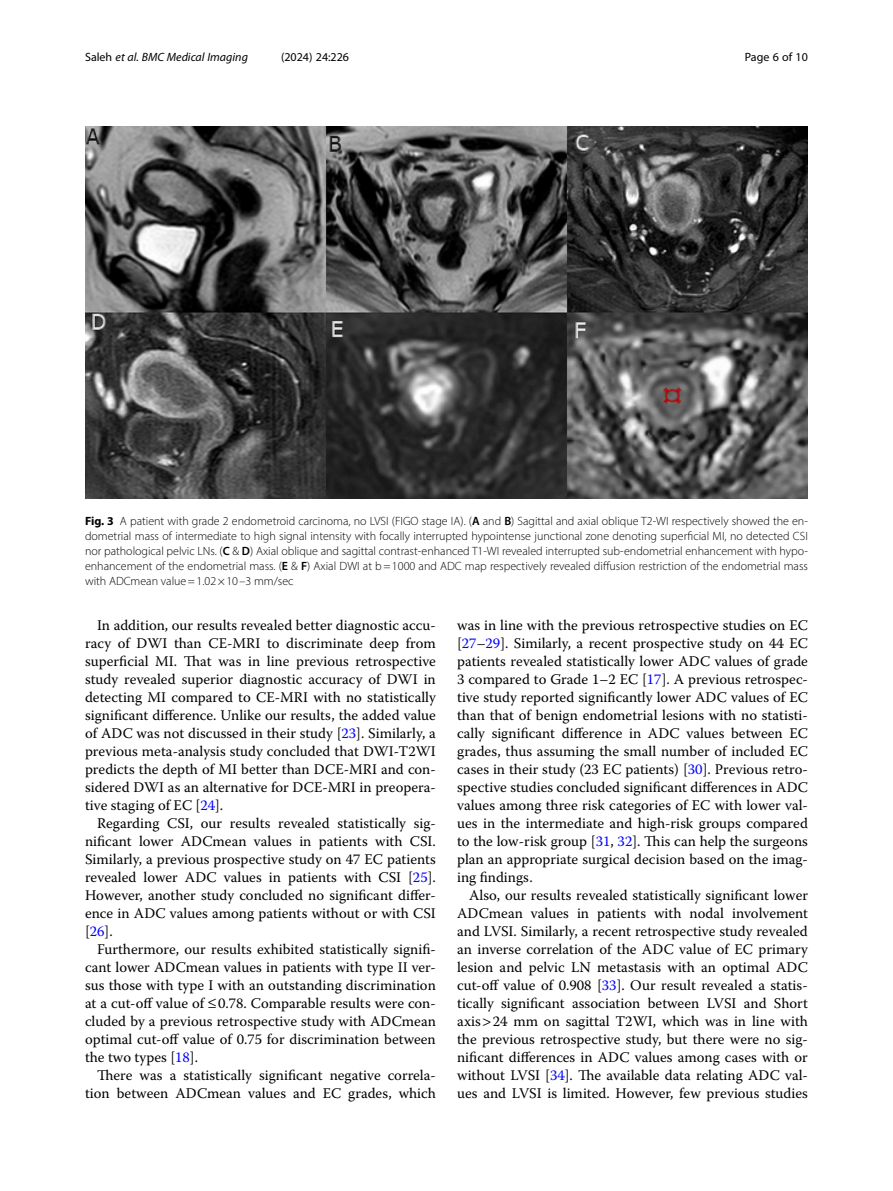
<style>
.page{position:relative;width:893px;height:1191px;background:#fff}
.page>*{position:absolute;margin:0;border:0;box-sizing:border-box;transform-origin:0 0}
.Body_Text_Indent{font:14.7px/18px "Warnock Pro";color:#000;text-align:justify}
.Figure_Caption{font:300 12px/15px "Myriad Pro";color:#000;text-align:justify}
.t1{font:italic 12px "Myriad Pro";color:#000}
.t2{font:12px "Myriad Pro";color:#000}
.s1{font-style:normal}
.s2{font-weight:700}
.s3{font-weight:600}
.s4{color:#00f}
</style>
<div class="page">
<img style="left:85px;top:126px;width:723px;height:372px">
<p class="t1" style="left:85px;top:50px;width:164px"><span class="s1">Saleh</span> et al. BMC Medical Imaging</p>
<p class="t2" style="left:281px;top:50px;width:70px">(2024) 24:226</p>
<p class="t2" style="left:745px;top:50px;width:65px">Page 6 of 10</p>
<p class="Figure_Caption" style="left:85px;top:513px;width:724px"><span class="s2">Fig. 3</span> A patient with grade 2 endometroid carcinoma, no LVSI (FIGO stage IA). (<span class="s3">A</span> and <span class="s3">B</span>) Sagittal and axial oblique T2-WI respectively showed the en&shy;dometrial mass of intermediate to high signal intensity with focally interrupted hypointense junctional zone denoting superficial MI, no detected CSI nor pathological pelvic LNs. (<span class="s3">C</span> &amp; <span class="s3">D</span>) Axial oblique and sagittal contrast-enhanced T1-WI revealed interrupted sub-endometrial enhancement with hypo&shy;enhancement of the endometrial mass. (<span class="s3">E</span> &amp; <span class="s3">F</span>) Axial DWI at b=1000 and ADC map respectively revealed diffusion restriction of the endometrial mass with ADCmean value=1.02×10–3 mm/sec</p>
<p class="Body_Text_Indent" style="left:85px;top:616px;width:352px;text-indent:12px">In addition, our results revealed better diagnostic accu&shy;racy of DWI than CE-MRI to discriminate deep from superficial MI. That was in line previous retrospective study revealed superior diagnostic accuracy of DWI in detecting MI compared to CE-MRI with no statistically significant difference. Unlike our results, the added value of ADC was not discussed in their study [<span class="s4">23</span>]. Similarly, a previous meta-analysis study concluded that DWI-T2WI predicts the depth of MI better than DCE-MRI and con&shy;sidered DWI as an alternative for DCE-MRI in preopera&shy;tive staging of EC [<span class="s4">24</span>].</p>
<p class="Body_Text_Indent" style="left:85px;top:814px;width:352px;text-indent:12px">Regarding CSI, our results revealed statistically sig&shy;nificant lower ADCmean values in patients with CSI.<br>Similarly, a previous prospective study on 47 EC patients revealed lower ADC values in patients with CSI [<span class="s4">25</span>].<br>However, another study concluded no significant differ&shy;ence in ADC values among patients without or with CSI [<span class="s4">26</span>].</p>
<p class="Body_Text_Indent" style="left:85px;top:940px;width:352px;text-indent:12px">Furthermore, our results exhibited statistically signifi&shy;cant lower ADCmean values in patients with type II ver&shy;sus those with type I with an outstanding discrimination at a cut-off value of ≤0.78. Comparable results were con&shy;cluded by a previous retrospective study with ADCmean optimal cut-off value of 0.75 for discrimination between the two types [<span class="s4">18</span>].</p>
<p class="Body_Text_Indent" style="left:85px;top:1066px;width:352px;text-align:right">There was a statistically significant negative correla&shy;tion between ADCmean values and EC grades, which</p>
<p class="Body_Text_Indent" style="left:457px;top:616px;width:352px">was in line with the previous retrospective studies on EC [<span class="s4">27</span>–<span class="s4">29</span>]. Similarly, a recent prospective study on 44 EC patients revealed statistically lower ADC values of grade 3 compared to Grade 1–2 EC [<span class="s4">17</span>]. A previous retrospec&shy;tive study reported significantly lower ADC values of EC than that of benign endometrial lesions with no statisti&shy;cally significant difference in ADC values between EC grades, thus assuming the small number of included EC cases in their study (23 EC patients) [<span class="s4">30</span>]. Previous retro&shy;spective studies concluded significant differences in ADC values among three risk categories of EC with lower val&shy;ues in the intermediate and high-risk groups compared to the low-risk group [<span class="s4">31</span>, <span class="s4">32</span>]. This can help the surgeons plan an appropriate surgical decision based on the imag&shy;ing findings.</p>
<p class="Body_Text_Indent" style="left:457px;top:886px;width:352px;text-indent:12px">Also, our results revealed statistically significant lower ADCmean values in patients with nodal involvement and LVSI. Similarly, a recent retrospective study revealed an inverse correlation of the ADC value of EC primary lesion and pelvic LN metastasis with an optimal ADC cut-off value of 0.908 [<span class="s4">33</span>]. Our result revealed a statis&shy;tically significant association between LVSI and Short axis 24 mm on sagittal T2WI, which was in line with the previous retrospective study, but there were no sig&shy;nificant differences in ADC values among cases with or without LVSI [<span class="s4">34</span>]. The available data relating ADC val&shy;ues and LVSI is limited. However, few previous studies</p>
</div>
